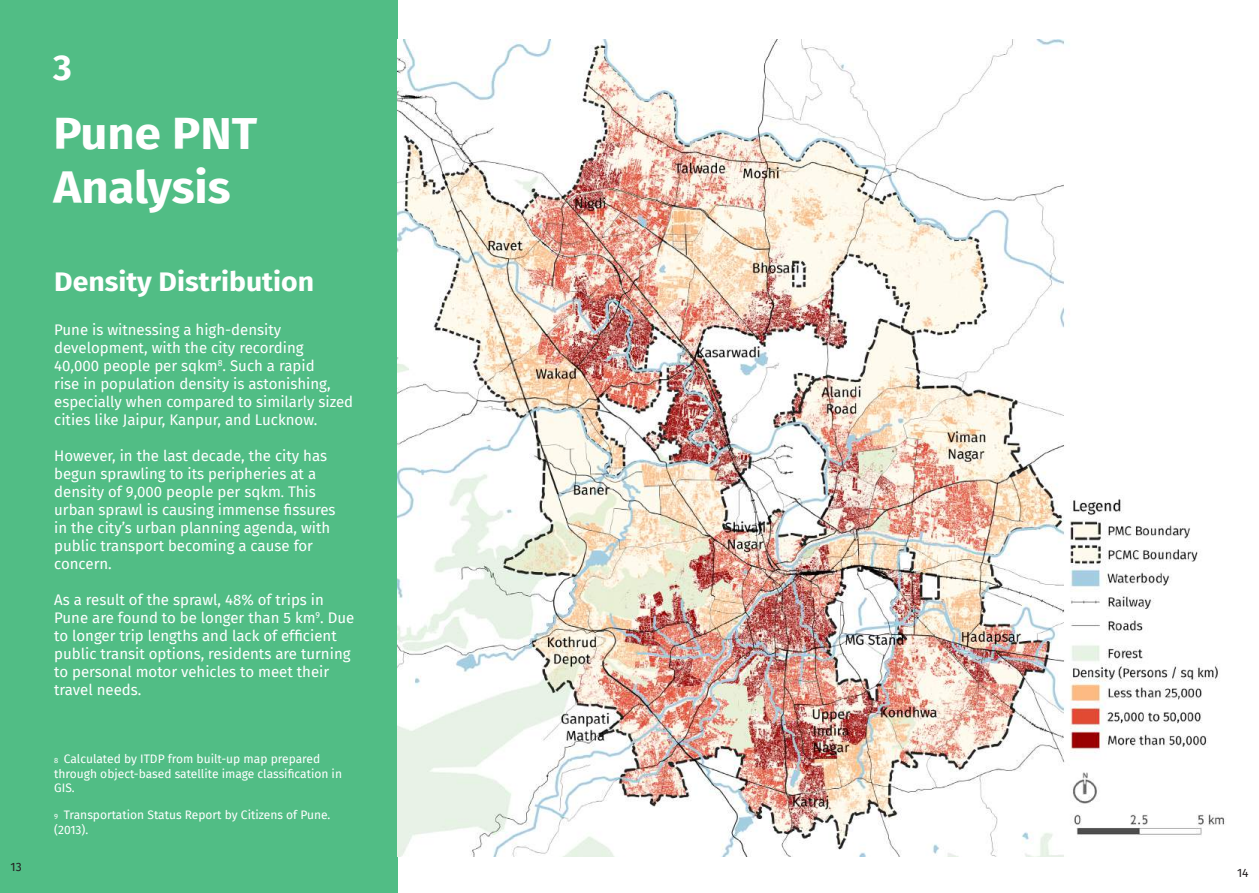
<style>
.page{position:relative;width:1259px;height:893px;background:#fff}
.page>*{position:absolute;margin:0;border:0;box-sizing:border-box;transform-origin:0 0}
.t1{font:700 45px/54px "Fira Sans";color:#fff;scale:1.05 1}
.t2{font:700 36px "Fira Sans";color:#fff}
.t3{font:700 27px "Fira Sans";color:#fff;scale:1.05 1}
.t4{font:15px/18px "Fira Sans";color:#fff}
.t5{font:12px/14.4px "Fira Sans";color:#fff}
.t6{font:12px "Fira Sans";color:#231f20}
.s1{font-size:13.5px}
.s2{font-size:7.5px}
</style>
<div class="page">
<div style="left:0;top:0;width:397px;height:893px;background:#51bd85"></div>
<img style="left:397px;top:39px;width:828px;height:818px">
<p class="t6" style="left:11px;top:858px;width:13px">13</p>
<h2 class="t2" style="left:53px;top:38px;width:20px">3</h2>
<h1 class="t1" style="left:53px;top:103px;width:196px">Pune PNT<br>Analysis</h1>
<h3 class="t3" style="left:54px;top:258px;width:249px">Density Distribution</h3>
<p class="t4" style="left:54px;top:320px;width:300px">Pune is witnessing a high-density development, with the city recording<br>40,000 people per sqkm<sup>8</sup>. Such a rapid<br>rise in population density is astonishing, especially when compared to similarly sized cities like Jaipur, Kanpur, and Lucknow.</p>
<p class="t4" style="left:54px;top:446px;width:283px">However, in the last decade, the city has begun sprawling to its peripheries at a density of 9,000 people per sqkm<span class="s1">.</span> This urban sprawl is causing immense fissures in the city’s urban planning agenda, with public transport becoming a cause for concern.</p>
<p class="t4" style="left:54px;top:590px;width:301px">As a result of the sprawl, 48% of trips in Pune are found to be longer than 5 km<sup>9</sup>. Due to longer trip lengths and lack of efficient public transit options, residents are turning to personal motor vehicles to meet their travel needs.</p>
<p class="t5" style="left:54px;top:752px;width:289px"><span class="s2">8</span> Calculated by ITDP from built-up map prepared through object-based satellite image classification in<br>GIS.</p>
<p class="t5" style="left:54px;top:807px;width:278px"><span class="s2">9</span> Transportation Status Report by Citizens of Pune. (2013).</p>
<p class="t6" style="left:1237px;top:864px;width:13px">14</p>
</div>
